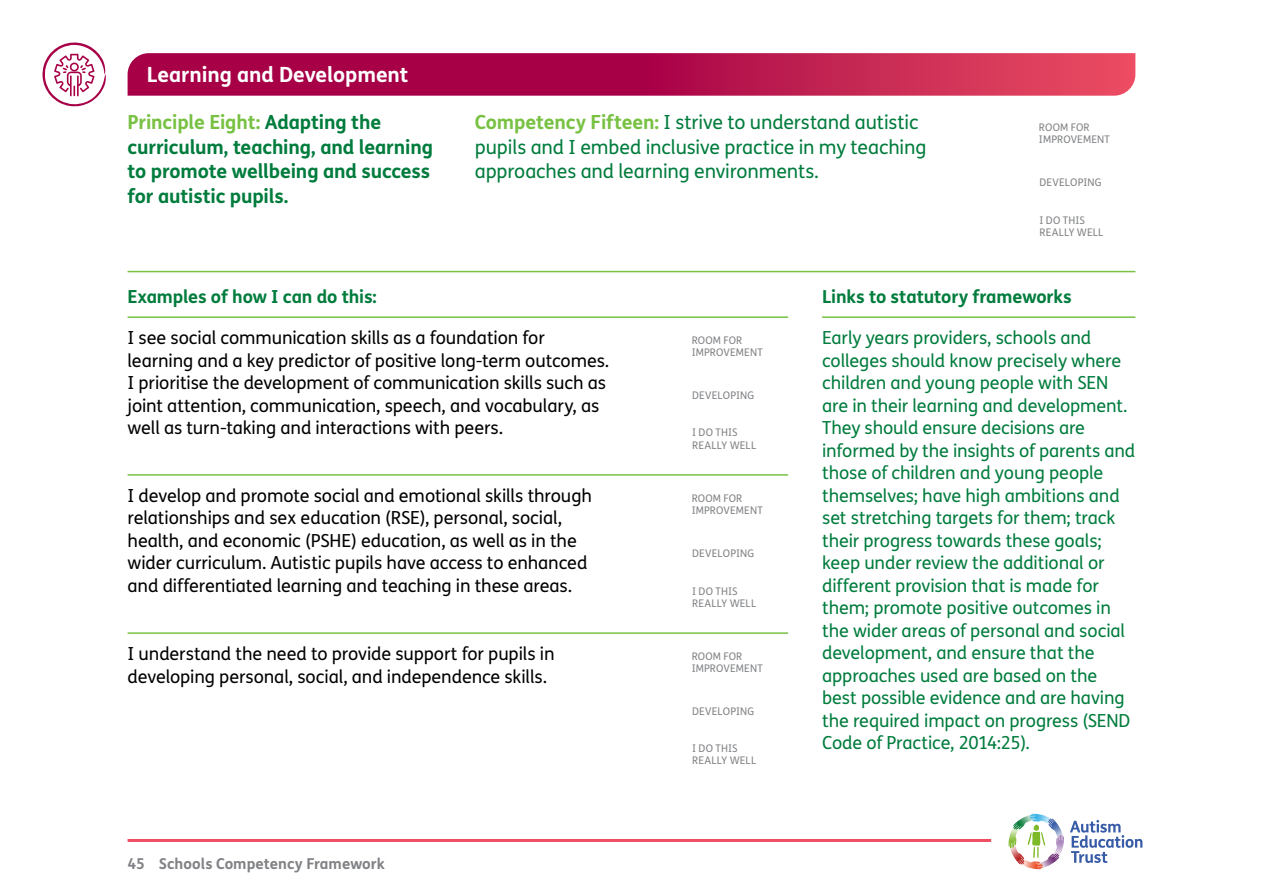
<style>
.page{position:relative;width:1263px;height:893px;background:#fff}
.page>*{position:absolute;margin:0;border:0;box-sizing:border-box;transform-origin:0 0}
.AET_-_section_header{font:700 21px "FS Me";letter-spacing:-.005em;color:#fff}
.AET_S_C_header{font:19.5px/24.3px "FS Me";letter-spacing:-.005em;color:#007c3d}
.AET_principles_heade{font:700 19.5px/24.3px "FS Me";letter-spacing:-.01em;color:#007c3d}
.AET_body_12pt{font:18px/22.5px "FS Me";letter-spacing:-.005em;color:#000}
.AET_body_12pt-2{font:18px/22.5px "FS Me";letter-spacing:-.005em;color:#007c3d}
.AET_body_12pt-3{font:700 18px "FS Me";letter-spacing:-.005em;color:#007c3d}
.t1{font:700 15px "FS Me";color:#808285}
.AET_form_8pt{font:10.5px/12.1px "FS Me";letter-spacing:.015em;color:#808285}
.s1{color:#78c143}
.s2{font-weight:700;color:#78c143}
</style>
<div class="page">
<hr style="left:128px;top:839px;width:863px;height:3px;background:#f04e63">
<svg style="left:1070px;top:820px;width:72px;height:43px"></svg>
<svg style="left:1008px;top:814px;width:52px;height:55px"></svg>
<svg style="left:128px;top:53px;width:1007px;height:43px;background:#b91850"></svg>
<svg style="left:42px;top:42px;width:64px;height:64px"></svg>
<hr style="left:128px;top:316px;width:660px;height:2px;background:#78c143">
<hr style="left:822px;top:316px;width:313px;height:2px;background:#78c143">
<hr style="left:128px;top:474px;width:660px;height:2px;background:#78c143">
<hr style="left:128px;top:271px;width:1007px;height:1px;background:#78c143">
<hr style="left:128px;top:632px;width:660px;height:2px;background:#78c143">
<p class="AET_-_section_header" style="left:147px;top:59px;width:263px">Learning and Development</p>
<p class="AET_principles_heade" style="left:128px;top:109px;width:307px"><span class="s1">Principle Eight:</span> Adapting the curriculum, teaching, and learning to promote wellbeing and success for autistic pupils.</p>
<p class="AET_S_C_header" style="left:475px;top:110px;width:453px"><span class="s2">Competency Fifteen:</span> I strive to understand autistic pupils and I embed inclusive practice in my teaching approaches and learning environments.</p>
<p class="AET_form_8pt" style="left:1039px;top:122px;width:73px">ROOM FOR<br>IMPROVEMENT</p>
<p class="AET_form_8pt" style="left:1039px;top:176px;width:64px">DEVELOPING</p>
<p class="AET_form_8pt" style="left:1039px;top:214px;width:66px">I DO THIS<br>REALLY WELL</p>
<p class="AET_body_12pt-3" style="left:128px;top:283px;width:251px">Examples of how I can do this:</p>
<p class="AET_body_12pt" style="left:128px;top:326px;width:483px">I see social communication skills as a foundation for learning and a key predictor of positive long-term outcomes.<br>I prioritise the development of communication skills such as joint attention, communication, speech, and vocabulary, as well as turn-taking and interactions with peers.</p>
<p class="AET_form_8pt" style="left:692px;top:334px;width:73px">ROOM FOR<br>IMPROVEMENT</p>
<p class="AET_form_8pt" style="left:692px;top:389px;width:64px">DEVELOPING</p>
<p class="AET_form_8pt" style="left:692px;top:426px;width:66px">I DO THIS<br>REALLY WELL</p>
<p class="AET_body_12pt" style="left:128px;top:484px;width:466px">I develop and promote social and emotional skills through relationships and sex education (RSE), personal, social, health, and economic (PSHE) education, as well as in the wider curriculum. Autistic pupils have access to enhanced and differentiated learning and teaching in these areas.</p>
<p class="AET_form_8pt" style="left:692px;top:492px;width:73px">ROOM FOR<br>IMPROVEMENT</p>
<p class="AET_form_8pt" style="left:692px;top:547px;width:64px">DEVELOPING</p>
<p class="AET_form_8pt" style="left:692px;top:585px;width:66px">I DO THIS<br>REALLY WELL</p>
<p class="AET_body_12pt" style="left:128px;top:642px;width:428px">I understand the need to provide support for pupils in developing personal, social, and independence skills.</p>
<p class="AET_form_8pt" style="left:692px;top:650px;width:73px">ROOM FOR<br>IMPROVEMENT</p>
<p class="AET_form_8pt" style="left:692px;top:705px;width:64px">DEVELOPING</p>
<p class="AET_form_8pt" style="left:692px;top:742px;width:66px">I DO THIS<br>REALLY WELL</p>
<p class="t1" style="left:128px;top:852px;width:259px">45 Schools Competency Framework</p>
<p class="AET_body_12pt-3" style="left:822px;top:283px;width:251px">Links to statutory frameworks</p>
<p class="AET_body_12pt-2" style="left:822px;top:326px;width:315px">Early years providers, schools and colleges should know precisely where children and young people with SEN are in their learning and development.<br>They should ensure decisions are informed by the insights of parents and those of children and young people themselves; have high ambitions and set stretching targets for them; track their progress towards these goals; keep under review the additional or different provision that is made for them; promote positive outcomes in the wider areas of personal and social development, and ensure that the approaches used are based on the best possible evidence and are having the required impact on progress (SEND Code of Practice, 2014:25).</p>
</div>
